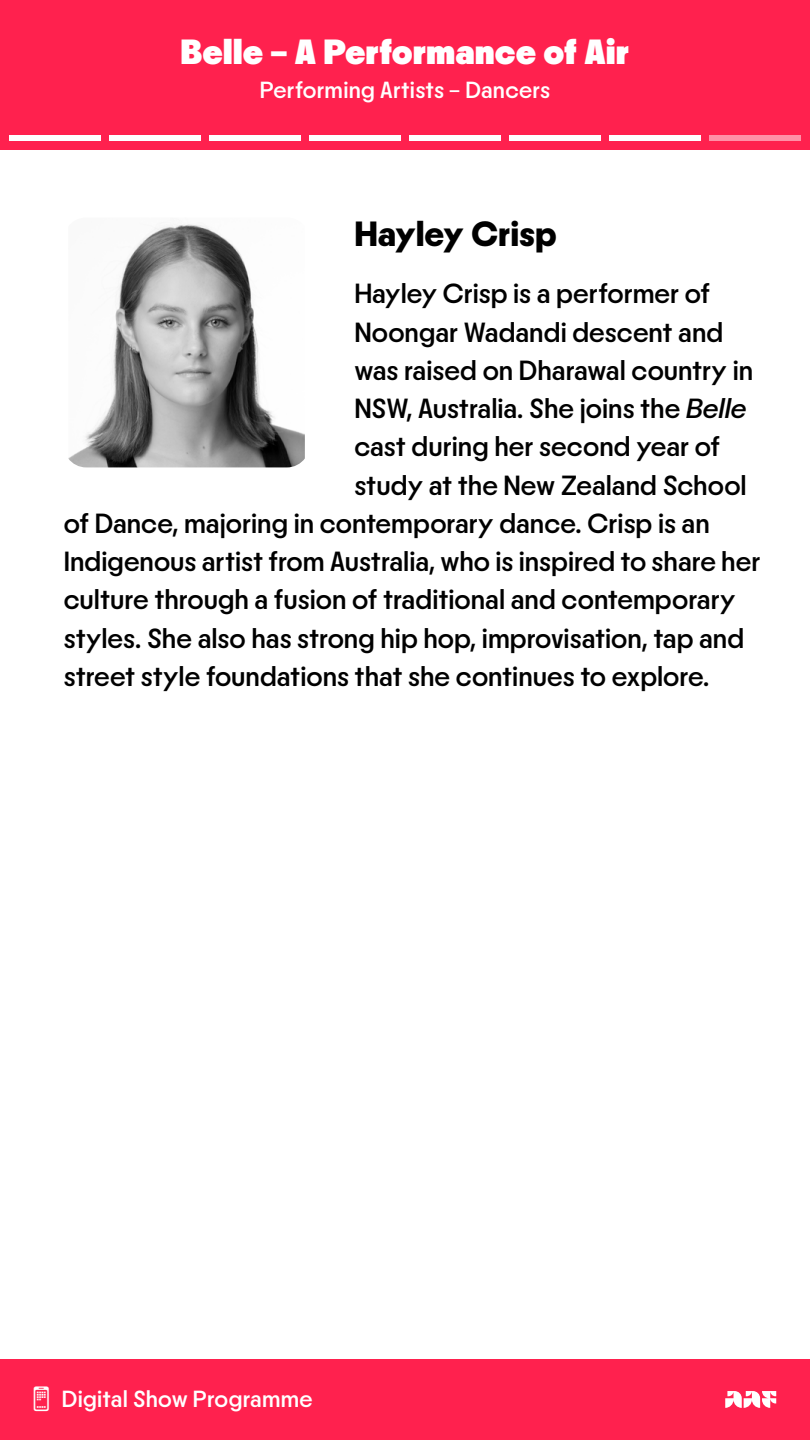
<style>
.page{position:relative;width:810px;height:1440px;background:#fff}
.page>*{position:absolute;margin:0;border:0;box-sizing:border-box;transform-origin:0 0}
.t1{font:800 36px "PP Nikkei Maru";color:#fff}
.t2{font:600 36px "PP Nikkei Maru";color:#000}
.t3{font:28.5px "PP Nikkei Maru";color:#000}
.t4{font:24px "PP Nikkei Maru";letter-spacing:.01em;color:#fff}
.s1{font-style:italic}
</style>
<div class="page">
<div style="left:0;top:0;width:810px;height:150px;background:#ff214e"></div>
<div style="left:9px;top:135px;width:91px;height:6px;background:#fff"></div>
<div style="left:109px;top:135px;width:91px;height:6px;background:#fff"></div>
<div style="left:209px;top:135px;width:91px;height:6px;background:#fff"></div>
<div style="left:309px;top:135px;width:91px;height:6px;background:#fff"></div>
<div style="left:410px;top:135px;width:91px;height:6px;background:#fff"></div>
<div style="left:510px;top:135px;width:91px;height:6px;background:#fff"></div>
<div style="left:610px;top:135px;width:91px;height:6px;background:#fff"></div>
<div style="left:710px;top:135px;width:91px;height:6px;background:#ff90a7"></div>
<div style="left:0;top:1360px;width:810px;height:80px;background:#ff214e"></div>
<svg style="left:725px;top:1391px;width:51px;height:17px"></svg>
<img style="left:68px;top:224px;width:237px;height:243px">
<p class="t1" style="left:180px;top:30px;width:451px">Belle – A Performance of Air</p>
<p class="t4" style="left:260px;top:76px;width:292px">Performing Artists – Dancers</p>
<p class="t2" style="left:354px;top:213px;width:204px">Hayley Crisp</p>
<p class="t3" style="left:354px;top:277px;width:357px">Hayley Crisp is a performer of</p>
<p class="t3" style="left:354px;top:316px;width:371px">Noongar Wadandi descent and</p>
<p class="t3" style="left:354px;top:354px;width:400px">was raised on Dharawal country in</p>
<p class="t3" style="left:354px;top:392px;width:394px">NSW, Australia. She joins the <span class="s1">Belle</span></p>
<p class="t3" style="left:354px;top:430px;width:367px">cast during her second year of</p>
<p class="t3" style="left:354px;top:469px;width:394px">study at the New Zealand School</p>
<p class="t3" style="left:64px;top:507px;width:648px">of Dance, majoring in contemporary dance. Crisp is an</p>
<p class="t3" style="left:64px;top:545px;width:698px">Indigenous artist from Australia, who is inspired to share her</p>
<p class="t3" style="left:64px;top:583px;width:673px">culture through a fusion of traditional and contemporary</p>
<p class="t3" style="left:64px;top:622px;width:682px">styles. She also has strong hip hop, improvisation, tap and</p>
<p class="t3" style="left:64px;top:660px;width:647px">street style foundations that she continues to explore.</p>
<p class="t4" style="left:62px;top:1385px;width:252px">Digital Show Programme</p>
</div>
